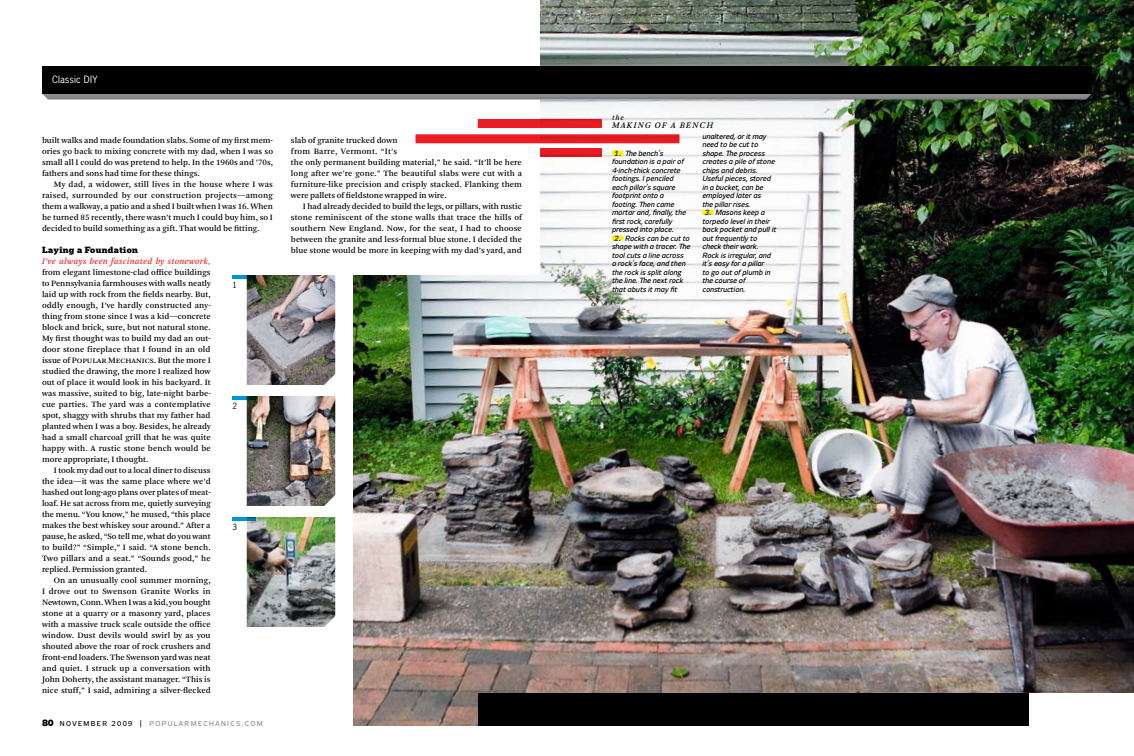
<style>
.page{position:relative;width:1134px;height:756px;background:#fff}
.page>*{position:absolute;margin:0;border:0;box-sizing:border-box;transform-origin:0 0}
.t1{font:9.5px "News Gothic";letter-spacing:.01em;color:#fff}
.t2{font:italic 9px "Arnhem";letter-spacing:.015em;color:#ed1c24}
.t3{font:italic 9px "Arnhem";letter-spacing:.125em;color:#000}
.t4{font:8.6px/11px "Arnhem";color:#000;text-align:justify}
.t5{font:900 8.5px "Popular";letter-spacing:.05em;color:#000}
.t6{font:8px "News Gothic";color:#000}
.t7{font:italic 7.5px/8.5px "Zeppelin 32";letter-spacing:.005em;color:#000}
.t8{font:italic 7.5px "Arnhem";color:#000}
.t9{font:7px "Zeppelin 32";letter-spacing:.2em;color:#000}
.t10{font:7px "Zeppelin 32";letter-spacing:.2em;color:#8a8c8e}
.s1{font-family:"Zeppelin 33";font-weight:700;font-size:9px}
.s2{color:#8a8c8e}
.s3{font-weight:700;color:#4d4d4f}
</style>
<div class="page">
<img style="left:353px;top:0;width:781px;height:726px">
<svg style="left:540px;top:148px;width:62px;height:9px"></svg>
<div style="left:478px;top:693px;width:552px;height:33px;background:#000"></div>
<div style="left:1030px;top:693px;width:104px;height:63px;background:#fff"></div>
<img style="left:247px;top:275px;width:88px;height:110px">
<img style="left:247px;top:396px;width:88px;height:110px">
<img style="left:247px;top:517px;width:88px;height:110px">
<svg style="left:232px;top:275px;width:24px;height:4px"></svg>
<svg style="left:232px;top:396px;width:24px;height:4px"></svg>
<svg style="left:232px;top:517px;width:24px;height:4px"></svg>
<div style="left:291px;top:0;width:249px;height:275px;background:#fff"></div>
<svg style="left:42px;top:94px;width:1050px;height:6px;background:#898b8c"></svg>
<div style="left:42px;top:66px;width:1050px;height:28px;background:#000"></div>
<div style="left:478px;top:119px;width:124px;height:9px;background:#ed1c24"></div>
<div style="left:416px;top:134px;width:264px;height:9px;background:#ed1c24"></div>
<div style="left:702px;top:210px;width:12px;height:5px;background:#fff200"></div>
<div style="left:612px;top:150px;width:11px;height:6px;background:#fff200"></div>
<hr style="left:612px;top:236px;width:11px;height:4px;background:#fff200">
<p class="t1" style="left:52px;top:74px;width:47px">Classic DIY</p>
<p class="t4" style="left:42px;top:135px;width:233px">built walks and made foundation slabs. Some of my first mem&shy;ories go back to mixing concrete with my dad, when I was so small all I could do was pretend to help. In the 1960s and ’70s, fathers and sons had time for these things.</p>
<p class="t4" style="left:42px;top:179px;width:233px;text-indent:12px">My dad, a widower, still lives in the house where I was raised, surrounded by our construction projects—among them a walkway, a patio and a shed I built when I was 16. When he turned 85 recently, there wasn’t much I could buy him, so I decided to build something as a gift. That would be fitting.</p>
<p class="t5" style="left:42px;top:244px;width:97px">Laying a Foundation</p>
<p class="t2" style="left:42px;top:256px;width:170px">I’ve always been fascinated by stonework,</p>
<p class="t4" style="left:42px;top:267px;width:170px">from elegant limestone-clad office buildings to Pennsylvania farmhouses with walls neatly laid up with rock from the fields nearby. But, oddly enough, I’ve hardly constructed any&shy;thing from stone since I was a kid—concrete block and brick, sure, but not natural stone.<br>My first thought was to build my dad an out&shy;door stone fireplace that I found in an old issue of Popular Mechanics. But the more I studied the drawing, the more I realized how out of place it would look in his backyard. It was massive, suited to big, late-night barbe&shy;cue parties. The yard was a contemplative spot, shaggy with shrubs that my father had planted when I was a boy. Besides, he already had a small charcoal grill that he was quite happy with. A rustic stone bench would be more appropriate, I thought.</p>
<p class="t4" style="left:42px;top:465px;width:170px;text-indent:12px">I took my dad out to a local diner to discuss the idea—it was the same place where we’d hashed out long-ago plans over plates of meat&shy;loaf. He sat across from me, quietly surveying the menu. “You know,” he mused, “this place makes the best whiskey sour around.” After a pause, he asked, “So tell me, what do you want to build?” “Simple,” I said. “A stone bench.<br>Two pillars and a seat.” “Sounds good,” he replied. Permission granted.</p>
<p class="t4" style="left:42px;top:575px;width:170px;text-indent:12px">On an unusually cool summer morning, I drove out to Swenson Granite Works in Newtown, Conn. When I was a kid, you bought stone at a quarry or a masonry yard, places with a massive truck scale outside the office window. Dust devils would swirl by as you shouted above the roar of rock crushers and front-end loaders. The Swenson yard was neat and quiet. I struck up a conversation with John Doherty, the assistant manager. “This is nice stuff,” I said, admiring a silver-flecked</p>
<p class="t6" style="left:232px;top:280px;width:6px">1</p>
<p class="t6" style="left:232px;top:401px;width:6px">2</p>
<p class="t6" style="left:232px;top:522px;width:6px">3</p>
<p class="t9" style="left:42px;top:720px;width:150px"><span class="s1">80</span> NOVEMBER 2009 | <span class="s2">POPULARME</span></p>
<p class="t10" style="left:204px;top:720px;width:54px">CHAN ICS.COM</p>
<p class="t4" style="left:291px;top:135px;width:233px;text-align:left">slab of granite trucked down<br>from Barre, Vermont. “It’s<br>the only permanent building material,” he said. “It’ll be here long after we’re gone.” The beautiful slabs were cut with a furniture-like precision and crisply stacked. Flanking them were pallets of fieldstone wrapped in wire.</p>
<p class="t4" style="left:291px;top:201px;width:233px;text-indent:12px">I had already decided to build the legs, or pillars, with rustic stone reminiscent of the stone walls that trace the hills of southern New England. Now, for the seat, I had to choose between the granite and less-formal blue stone. I decided the blue stone would be more in keeping with my dad’s yard, and</p>
<p class="t8" style="left:612px;top:113px;width:14px">the</p>
<p class="t3" style="left:612px;top:120px;width:103px">making of a bench</p>
<p class="t7" style="left:612px;top:149px;width:75px"><span class="s3">1.</span> The bench’s foundation is a pair of<br>4-inch-thick concrete footings. I penciled each pillar’s square footprint onto a footing. Then came mortar and, finally, the first rock, carefully pressed into place.</p>
<p class="t7" style="left:612px;top:234px;width:80px"><span class="s3">2.</span> Rocks can be cut to shape with a tracer. The tool cuts a line across<br>a rock’s face, and then the rock is split along the line. The next rock that abuts it may fit</p>
<p class="t7" style="left:702px;top:132px;width:74px">unaltered, or it may need to be cut to shape. The process creates a pile of stone chips and debris.<br>Useful pieces, stored in a bucket, can be employed later as<br>the pillar rises.</p>
<p class="t7" style="left:702px;top:209px;width:75px"><span class="s3">3.</span> Masons keep a torpedo level in their back pocket and pull it out frequently to check their work.<br>Rock is irregular, and it’s easy for a pillar<br>to go out of plumb in the course of construction.</p>
</div>
